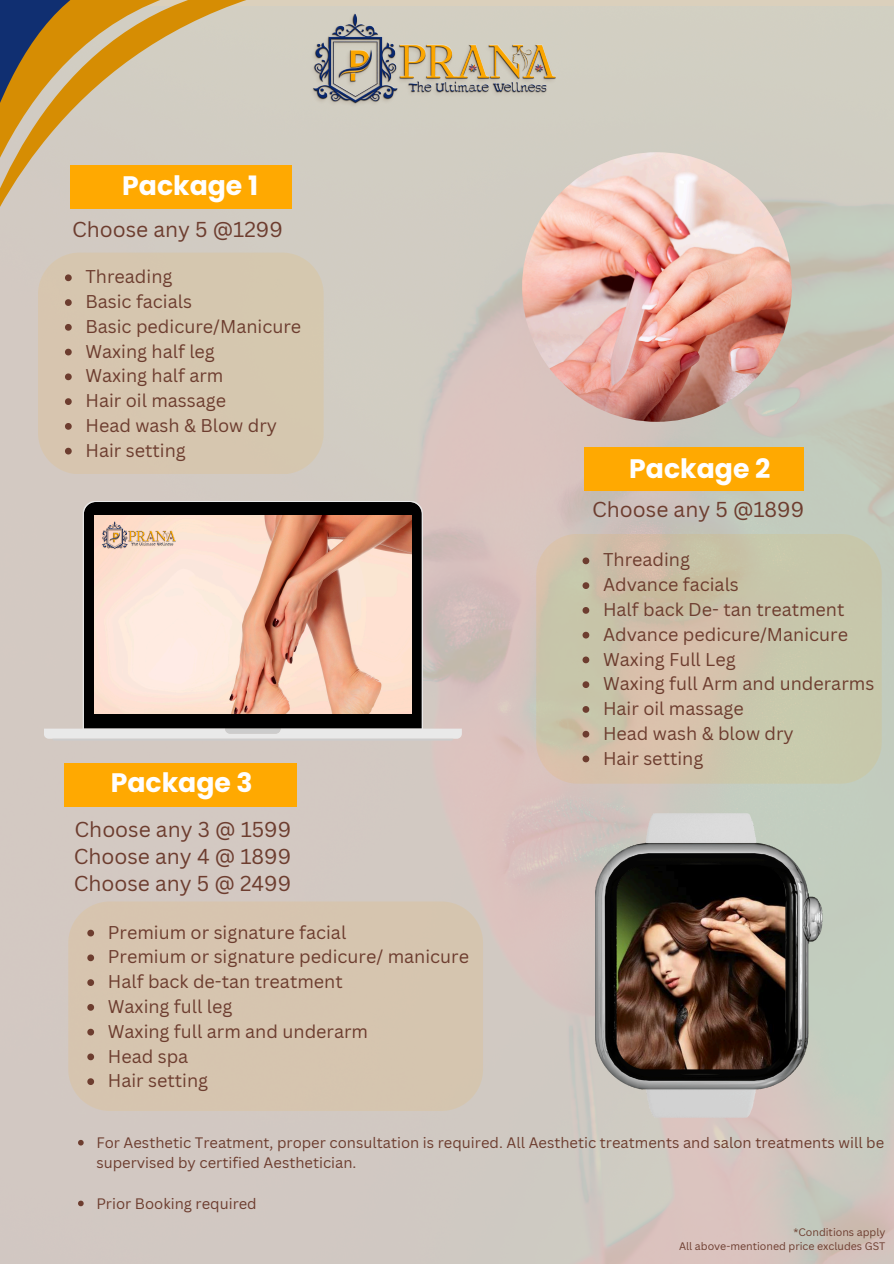
<style>
.page{position:relative;width:894px;height:1264px;background:#fff}
.page>*{position:absolute;margin:0;border:0;box-sizing:border-box;transform-origin:0 0}
.t1{font:700 26.7px "Poppins";color:#fffefe}
.t2{font:21px "Canva Sans";color:#6d3d2f}
.t3{font:18px "Canva Sans";color:#6d3d2f}
.t4{font:14.7px/20.2px "Canva Sans";color:#6d3d2f}
.t5{font:10.65px "Canva Sans";color:#6d3d2f}
</style>
<div class="page">
<img style="left:0;top:6px;width:893px;height:1257px">
<img style="left:306px;top:6px;width:350px;height:110px">
<div style="left:38px;top:252px;width:285px;height:222px;background:#d6c6af"></div>
<svg style="left:65px;top:324px;width:7px;height:7px"></svg>
<svg style="left:65px;top:349px;width:7px;height:6px"></svg>
<svg style="left:65px;top:373px;width:7px;height:7px"></svg>
<svg style="left:65px;top:398px;width:7px;height:7px"></svg>
<svg style="left:65px;top:423px;width:7px;height:7px"></svg>
<svg style="left:65px;top:448px;width:7px;height:6px"></svg>
<div style="left:584px;top:447px;width:220px;height:44px;background:#ffa901"></div>
<svg style="left:536px;top:534px;width:345px;height:249px;background:#ccc3aa"></svg>
<div style="left:64px;top:763px;width:233px;height:44px;background:#ffa901"></div>
<div style="left:68px;top:901px;width:415px;height:209px;background:#d6c5af"></div>
<svg style="left:221px;top:0;width:85px;height:266px;background:#d8c7a3"></svg>
<svg style="left:0;top:0;width:221px;height:320px;background:#d8bf8f"></svg>
<svg style="left:0;top:0;width:94px;height:311px;background:#c0a77c"></svg>
<img style="left:522px;top:152px;width:269px;height:270px;border-radius:50%">
<svg style="left:44px;top:501px;width:417px;height:237px;background:#7e7572"></svg>
<svg style="left:52px;top:728px;width:401px;height:12px;background:#ddd"></svg>
<img style="left:94px;top:515px;width:317px;height:198px">
<img style="left:595px;top:813px;width:226px;height:304px">
<img style="left:71px;top:519px;width:135px;height:32px">
<svg style="left:582px;top:557px;width:7px;height:7px"></svg>
<svg style="left:582px;top:582px;width:7px;height:7px"></svg>
<svg style="left:582px;top:607px;width:7px;height:6px"></svg>
<svg style="left:582px;top:631px;width:7px;height:7px"></svg>
<svg style="left:582px;top:656px;width:7px;height:7px"></svg>
<svg style="left:582px;top:681px;width:7px;height:7px"></svg>
<svg style="left:582px;top:706px;width:7px;height:6px"></svg>
<svg style="left:582px;top:730px;width:7px;height:7px"></svg>
<svg style="left:582px;top:755px;width:7px;height:7px"></svg>
<svg style="left:87px;top:929px;width:7px;height:7px"></svg>
<svg style="left:87px;top:954px;width:7px;height:7px"></svg>
<svg style="left:87px;top:979px;width:7px;height:6px"></svg>
<svg style="left:87px;top:1003px;width:7px;height:7px"></svg>
<svg style="left:87px;top:1028px;width:7px;height:7px"></svg>
<svg style="left:87px;top:1053px;width:7px;height:7px"></svg>
<svg style="left:87px;top:1078px;width:7px;height:6px"></svg>
<svg style="left:78px;top:1139px;width:6px;height:6px"></svg>
<svg style="left:78px;top:1200px;width:6px;height:6px"></svg>
<p class="t1" style="left:122px;top:167px;width:137px">Package 1</p>
<p class="t2" style="left:72px;top:214px;width:212px">Choose any 5 @1299</p>
<p class="t3" style="left:85px;top:264px;width:88px">Threading</p>
<h1 class="t3" style="left:85px;top:289px;width:108px">Basic facials</h1>
<h2 class="t3" style="left:85px;top:314px;width:217px">Basic pedicure/Manicure</h2>
<p class="t3" style="left:85px;top:338px;width:131px">Waxing half leg</p>
<p class="t3" style="left:85px;top:363px;width:139px">Waxing half arm</p>
<p class="t3" style="left:85px;top:388px;width:142px">Hair oil massage</p>
<p class="t3" style="left:85px;top:413px;width:193px">Head wash &amp; Blow dry</p>
<p class="t3" style="left:85px;top:437px;width:102px">Hair setting</p>
<h1 class="t1" style="left:111px;top:764px;width:143px">Package 3</h1>
<p class="t2" style="left:75px;top:814px;width:218px">Choose any 3 @ 1599</p>
<p class="t2" style="left:74px;top:841px;width:219px">Choose any 4 @ 1899</p>
<p class="t2" style="left:74px;top:868px;width:219px">Choose any 5 @ 2499</p>
<h2 class="t3" style="left:108px;top:919px;width:240px">Premium or signature facial</h2>
<p class="t3" style="left:108px;top:944px;width:362px">Premium or signature pedicure/ manicure</p>
<p class="t3" style="left:108px;top:969px;width:236px">Half back de-tan treatment</p>
<p class="t3" style="left:108px;top:993px;width:126px">Waxing full leg</p>
<p class="t3" style="left:108px;top:1018px;width:262px">Waxing full arm and underarm</p>
<p class="t3" style="left:108px;top:1043px;width:82px">Head spa</p>
<p class="t3" style="left:108px;top:1068px;width:102px">Hair setting</p>
<h2 class="t1" style="left:629px;top:449px;width:142px">Package 2</h2>
<p class="t2" style="left:592px;top:494px;width:213px">Choose any 5 @1899</p>
<h2 class="t3" style="left:603px;top:547px;width:88px">Threading</h2>
<h2 class="t3" style="left:603px;top:572px;width:137px">Advance facials</h2>
<p class="t3" style="left:603px;top:596px;width:243px">Half back De- tan treatment</p>
<p class="t3" style="left:603px;top:621px;width:246px">Advance pedicure/Manicure</p>
<p class="t3" style="left:603px;top:646px;width:134px">Waxing Full Leg</p>
<p class="t3" style="left:603px;top:671px;width:273px">Waxing full Arm and underarms</p>
<p class="t3" style="left:603px;top:695px;width:142px">Hair oil massage</p>
<p class="t3" style="left:603px;top:720px;width:192px">Head wash &amp; blow dry</p>
<p class="t3" style="left:603px;top:745px;width:102px">Hair setting</p>
<p class="t4" style="left:96px;top:1131px;width:789px">For Aesthetic Treatment, proper consultation is required. All Aesthetic treatments and salon treatments will be supervised by certified Aesthetician.</p>
<p class="t4" style="left:96px;top:1192px;width:162px">Prior Booking required</p>
<p class="t5" style="left:793px;top:1224px;width:93px">*Conditions apply</p>
<p class="t5" style="left:678px;top:1238px;width:208px">All above-mentioned price excludes GST</p>
</div>
